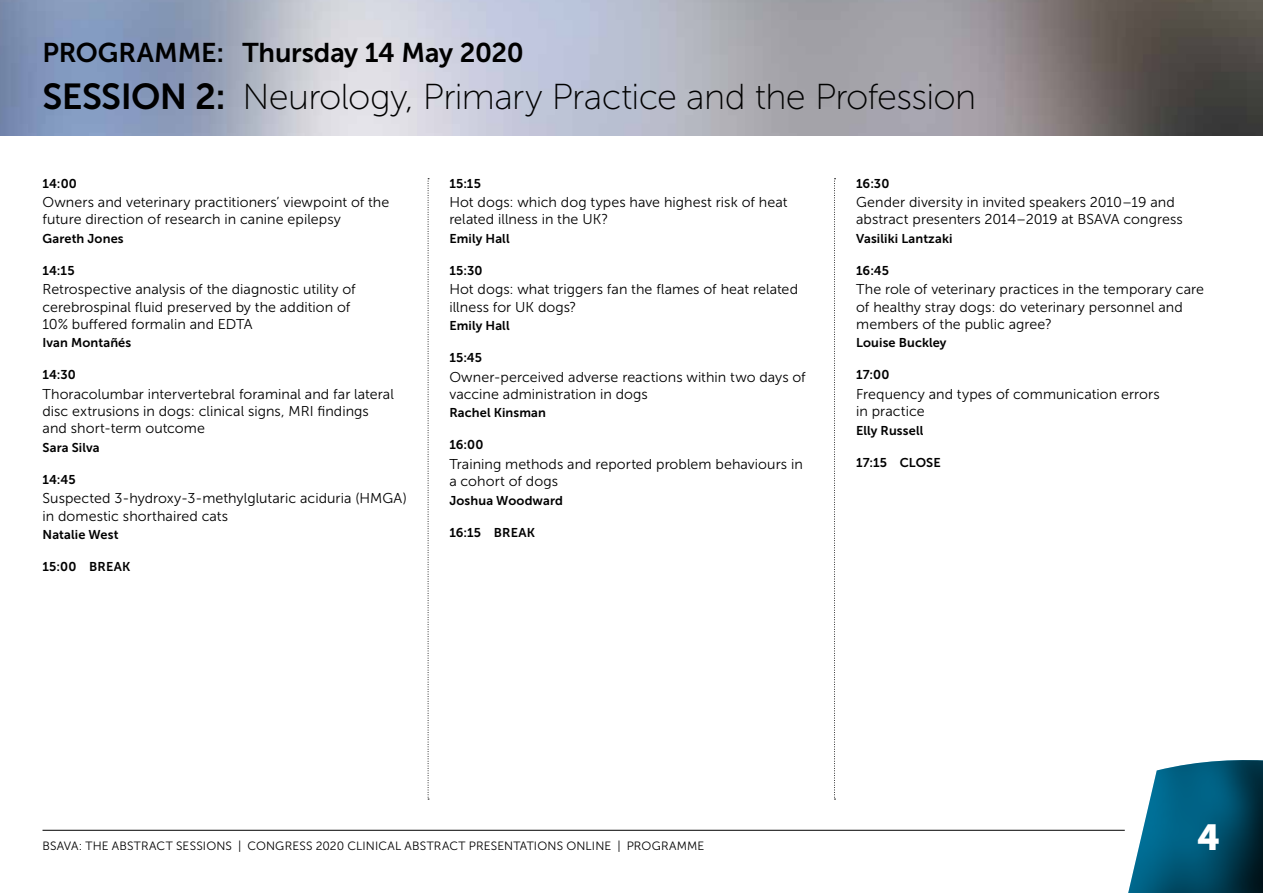
<style>
.page{position:relative;width:1263px;height:893px;background:#fff}
.page>*{position:absolute;margin:0;border:0;box-sizing:border-box;transform-origin:0 0}
.t1{font:36px "Museo Sans 100";letter-spacing:-.02em;color:#000}
.t2{font:36px "Museo Sans 900";color:#fff}
.t3{font:27px "Museo Sans 700";letter-spacing:-.01em;color:#000}
.t4{font:14.25px/17.2px "Museo Sans 300";letter-spacing:.005em;color:#000}
.t5{font:12.75px "Museo Sans 700";letter-spacing:.01em;color:#000}
.t6{font:12px "Museo Sans 300";letter-spacing:.015em;color:#000}
.s1{font-family:"Museo Sans 700"}
</style>
<div class="page">
<hr style="left:43px;top:830px;width:1082px;height:1px;background:#000">
<img style="left:0;top:0;width:1263px;height:136px">
<svg style="left:428px;top:178px;width:1px;height:622px"></svg>
<svg style="left:834px;top:178px;width:1px;height:622px"></svg>
<img style="left:1114px;top:760px;width:149px;height:133px">
<h2 class="t3" style="left:43px;top:37px;width:483px">PROGRAMME: Thursday 14 May 2020</h2>
<h1 class="t1" style="left:43px;top:78px;width:935px"><span class="s1">SESSION 2:</span> Neurology, Primary Practice and the Profession</h1>
<p class="t5" style="left:43px;top:176px;width:36px">14:00</p>
<p class="t4" style="left:43px;top:194px;width:348px">Owners and veterinary practitioners’ viewpoint of the future direction of research in canine epilepsy</p>
<p class="t5" style="left:43px;top:231px;width:83px">Gareth Jones</p>
<p class="t5" style="left:43px;top:263px;width:34px">14:15</p>
<p class="t4" style="left:43px;top:281px;width:315px">Retrospective analysis of the diagnostic utility of cerebrospinal fluid preserved by the addition of<br>10% buffered formalin and EDTA</p>
<p class="t5" style="left:43px;top:336px;width:90px">Ivan Montañés</p>
<p class="t5" style="left:43px;top:368px;width:35px">14:30</p>
<p class="t4" style="left:43px;top:385px;width:353px">Thoracolumbar intervertebral foraminal and far lateral disc extrusions in dogs: clinical signs, MRI findings and short-term outcome</p>
<p class="t5" style="left:43px;top:440px;width:59px">Sara Silva</p>
<p class="t5" style="left:43px;top:472px;width:35px">14:45</p>
<p class="t4" style="left:43px;top:490px;width:366px">Suspected 3-hydroxy-3-methylglutaric aciduria (HMGA) in domestic shorthaired cats</p>
<p class="t5" style="left:43px;top:528px;width:78px">Natalie West</p>
<p class="t5" style="left:43px;top:560px;width:89px">15:00 BREAK</p>
<p class="t5" style="left:449px;top:176px;width:33px">15:15</p>
<p class="t4" style="left:449px;top:194px;width:340px">Hot dogs: which dog types have highest risk of heat related illness in the UK?</p>
<p class="t5" style="left:449px;top:231px;width:62px">Emily Hall</p>
<p class="t5" style="left:449px;top:263px;width:35px">15:30</p>
<p class="t4" style="left:449px;top:281px;width:350px">Hot dogs: what triggers fan the flames of heat related illness for UK dogs?</p>
<p class="t5" style="left:449px;top:319px;width:62px">Emily Hall</p>
<p class="t5" style="left:449px;top:351px;width:34px">15:45</p>
<p class="t4" style="left:449px;top:368px;width:358px">Owner-perceived adverse reactions within two days of vaccine administration in dogs</p>
<p class="t5" style="left:449px;top:406px;width:98px">Rachel Kinsman</p>
<p class="t5" style="left:449px;top:438px;width:36px">16:00</p>
<p class="t4" style="left:449px;top:455px;width:355px">Training methods and reported problem behaviours in a cohort of dogs</p>
<p class="t5" style="left:449px;top:493px;width:115px">Joshua Woodward</p>
<p class="t5" style="left:449px;top:525px;width:87px">16:15 BREAK</p>
<p class="t5" style="left:856px;top:176px;width:35px">16:30</p>
<p class="t4" style="left:856px;top:194px;width:328px">Gender diversity in invited speakers 2010–19 and abstract presenters 2014–2019 at BSAVA congress</p>
<p class="t5" style="left:856px;top:231px;width:98px">Vasiliki Lantzaki</p>
<p class="t5" style="left:856px;top:263px;width:34px">16:45</p>
<p class="t4" style="left:856px;top:281px;width:349px">The role of veterinary practices in the temporary care of healthy stray dogs: do veterinary personnel and members of the public agree?</p>
<p class="t5" style="left:856px;top:336px;width:92px">Louise Buckley</p>
<p class="t5" style="left:856px;top:368px;width:35px">17:00</p>
<p class="t4" style="left:856px;top:385px;width:305px">Frequency and types of communication errors in practice</p>
<p class="t5" style="left:856px;top:423px;width:69px">Elly Russell</p>
<p class="t5" style="left:856px;top:455px;width:86px">17:15 CLOSE</p>
<p class="t6" style="left:43px;top:840px;width:663px">BSAVA: THE ABSTRACT SESSIONS | CONGRESS 2020 CLINICAL ABSTRACT PRESENTATIONS ONLINE | PROGRAMME</p>
<h1 class="t2" style="left:1197px;top:817px;width:25px">4</h1>
</div>
